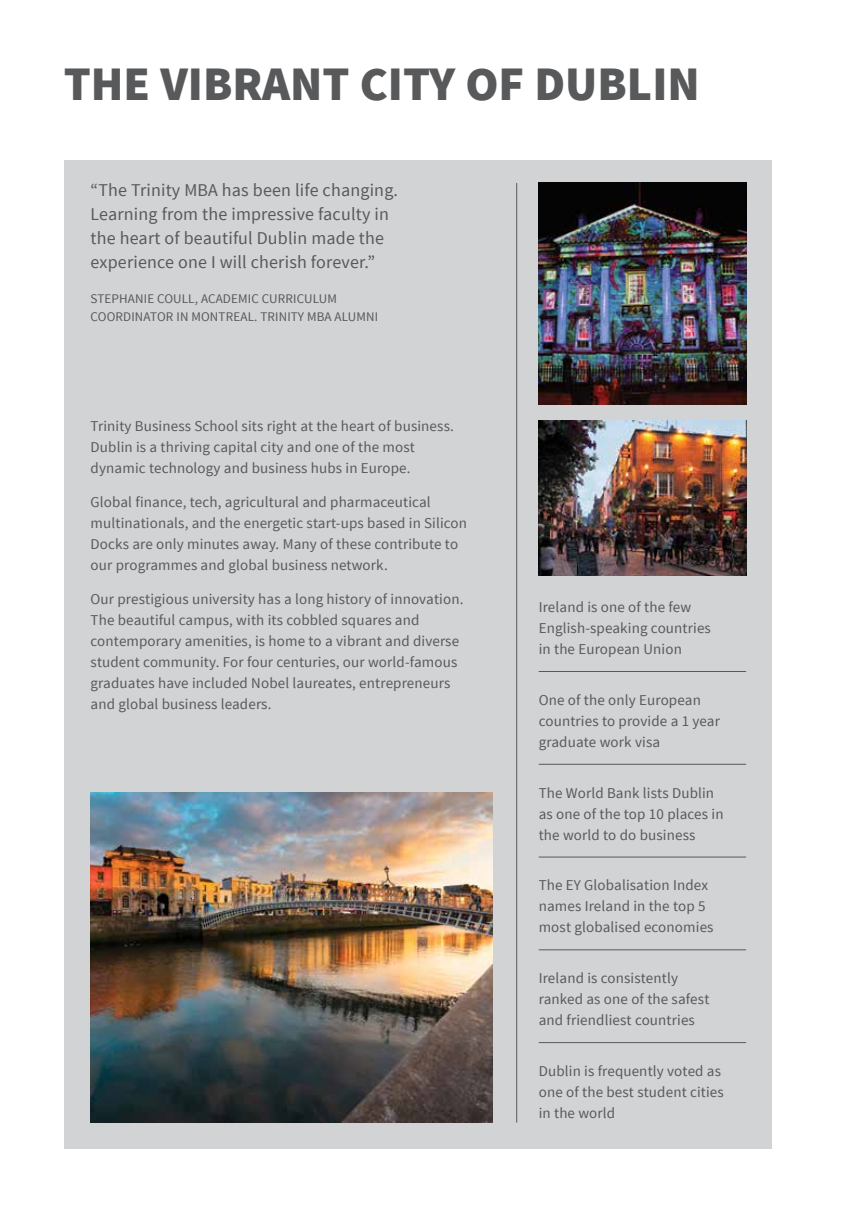
<style>
.page{position:relative;width:861px;height:1212px;background:#fff}
.page>*{position:absolute;margin:0;border:0;box-sizing:border-box;transform-origin:0 0}
.t1{font:900 48px "Source Sans Pro";color:#58595b}
.t2{font:18px/24px "Source Sans Pro";letter-spacing:.01em;color:#58595b}
.t3{font:15px/21px "Source Sans Pro";letter-spacing:.01em;color:#58595b}
.t4{font:13.2px/18px "Source Sans Pro";letter-spacing:.01em;color:#58595b}
</style>
<div class="page">
<div style="left:64px;top:160px;width:707px;height:988px;background:#d1d3d4"></div>
<hr style="left:538px;top:671px;width:208px;height:1px;background:#58595b">
<hr style="left:538px;top:764px;width:208px;height:1px;background:#58595b">
<hr style="left:538px;top:857px;width:208px;height:1px;background:#58595b">
<hr style="left:538px;top:949px;width:208px;height:1px;background:#58595b">
<hr style="left:538px;top:1042px;width:208px;height:1px;background:#58595b">
<img style="left:538px;top:183px;width:208px;height:221px">
<hr style="left:516px;top:183px;width:1px;height:939px;background:#58595b">
<img style="left:538px;top:420px;width:208px;height:156px">
<img style="left:91px;top:792px;width:401px;height:330px">
<h1 class="t1" style="left:64px;top:53px;width:637px">THE VIBRANT CITY OF DUBLIN</h1>
<p class="t2" style="left:91px;top:179px;width:309px">“The Trinity MBA has been life changing.<br>Learning from the impressive faculty in the heart of beautiful Dublin made the experience one I will cherish forever.”</p>
<p class="t4" style="left:91px;top:290px;width:287px">Stephani e Coull, Academic Curriculum<br>Coordi nator i n Montreal. Tri nity MBA Alum ni</p>
<p class="t3" style="left:91px;top:416px;width:365px">Trinity Business School sits right at the heart of business.<br>Dublin is a thriving capital city and one of the most dynamic technology and business hubs in Europe.</p>
<p class="t3" style="left:91px;top:492px;width:378px">Global finance, tech, agricultural and pharmaceutical multinationals, and the energetic start-ups based in Silicon Docks are only minutes away. Many of these contribute to our programmes and global business network.</p>
<p class="t3" style="left:91px;top:589px;width:374px">Our prestigious university has a long history of innovation.<br>The beautiful campus, with its cobbled squares and contemporary amenities, is home to a vibrant and diverse student community. For four centuries, our world-famous graduates have included Nobel laureates, entrepreneurs and global business leaders.</p>
<p class="t3" style="left:538px;top:597px;width:174px">Ireland is one of the few<br>English-speaking countries in the European U nion</p>
<p class="t3" style="left:538px;top:690px;width:183px">One of the only European countries to provide a 1 year graduate work visa</p>
<p class="t3" style="left:538px;top:782px;width:186px">The World Bank lists Dublin as one of the top 10 places in the world to do business</p>
<p class="t3" style="left:538px;top:875px;width:176px">The EY Globalisation Index names Ireland in the top 5 most globalised economies</p>
<p class="t3" style="left:538px;top:968px;width:172px">Ireland is consistently ranked as one of the safest and friendliest countries</p>
<p class="t3" style="left:538px;top:1061px;width:187px">Dublin is frequently voted as one of the best student cities in the world</p>
</div>
